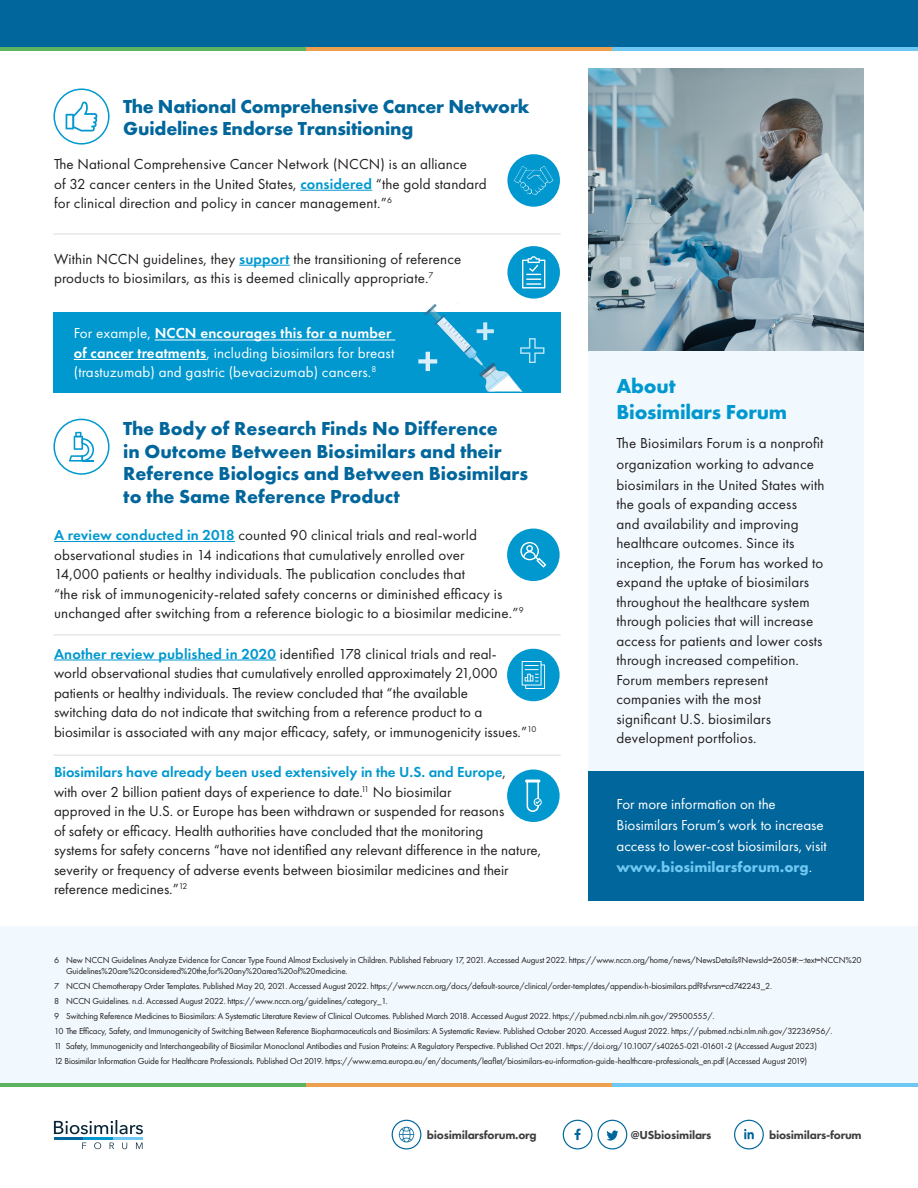
<style>
.page{position:relative;width:918px;height:1188px;background:#fff}
.page>*{position:absolute;margin:0;border:0;box-sizing:border-box;transform-origin:0 0}
.H2_-_Blue_-_NRS{font:700 21px/25.5px "Futura PT";letter-spacing:-.01em;color:#0098cf}
.H2_-_Blue_-_NRS-2{font:700 19.5px/22.5px "Futura PT";color:#00669c}
.body_-_9_5{font:15px/19.5px "Futura PT";color:#231f20}
.body{font:15px/19.5px "Futura PT";letter-spacing:.01em;color:#231f20}
.body_-_9_5-2{font:15px/19.5px "Futura PT";letter-spacing:.01em;color:#fff}
.body-2{font:15px/21px "Futura PT";color:#fff}
.t1{font:800 12px "Futura PT";letter-spacing:-.02em;color:#3e3e3f}
.Footnotes{font:9px/10.5px "Futura PT";letter-spacing:-.02em;color:#231f20}
.s1{font-weight:600;color:#0098cf}
.s2{font-weight:600}
.s3{font-weight:700;color:#6fc8f3}
</style>
<div class="page">
<div style="left:0;top:927px;width:918px;height:158px;background:#f1f9fe"></div>
<div style="left:588px;top:143px;width:276px;height:729px;background:#f1f9fe"></div>
<img style="left:588px;top:68px;width:276px;height:283px">
<div style="left:588px;top:771px;width:276px;height:130px;background:#00669c"></div>
<svg style="left:82px;top:1142px;width:61px;height:7px"></svg>
<svg style="left:54px;top:1120px;width:89px;height:14px"></svg>
<hr style="left:54px;top:1138px;width:30px;height:2px;background:#00669c">
<hr style="left:84px;top:1138px;width:29px;height:2px;background:#0098cf">
<hr style="left:113px;top:1138px;width:30px;height:2px;background:#6fc8f3">
<svg style="left:563px;top:1120px;width:64px;height:29px"></svg>
<svg style="left:392px;top:1120px;width:29px;height:29px"></svg>
<svg style="left:734px;top:1120px;width:30px;height:29px"></svg>
<hr style="left:0;top:1083px;width:306px;height:4px;background:#5cb460">
<hr style="left:306px;top:1083px;width:306px;height:4px;background:#eda04e">
<hr style="left:612px;top:1083px;width:306px;height:4px;background:#6fc8f3">
<div style="left:53px;top:88px;width:57px;height:57px;border:2px solid #0098cf;border-radius:50%"></div>
<hr style="left:300px;top:190px;width:72px;height:1px;background:#0098cf">
<hr style="left:239px;top:265px;width:51px;height:1px;background:#0098cf">
<hr style="left:54px;top:541px;width:181px;height:1px;background:#0098cf">
<hr style="left:54px;top:660px;width:222px;height:1px;background:#0098cf">
<div style="left:0;top:0;width:918px;height:50px;background:#00669c"></div>
<hr style="left:0;top:48px;width:306px;height:3px;background:#5cb460">
<hr style="left:306px;top:48px;width:306px;height:3px;background:#eda04e">
<hr style="left:612px;top:48px;width:306px;height:3px;background:#6fc8f3">
<hr style="left:53px;top:233px;width:508px;height:2px;background:#e6e7e9">
<hr style="left:53px;top:634px;width:508px;height:2px;background:#e6e7e9">
<hr style="left:53px;top:754px;width:508px;height:2px;background:#e6e7e9">
<div style="left:507px;top:154px;width:53px;height:53px;background:#0098cf;border-radius:50%"></div>
<div style="left:507px;top:246px;width:53px;height:53px;background:#0098cf;border-radius:50%"></div>
<div style="left:507px;top:529px;width:53px;height:52px;background:#0098cf;border-radius:50%"></div>
<svg style="left:513px;top:165px;width:41px;height:31px"></svg>
<svg style="left:522px;top:256px;width:23px;height:32px"></svg>
<svg style="left:520px;top:542px;width:26px;height:26px"></svg>
<div style="left:507px;top:649px;width:53px;height:52px;background:#0098cf;border-radius:50%"></div>
<svg style="left:522px;top:661px;width:23px;height:28px"></svg>
<div style="left:507px;top:770px;width:53px;height:52px;background:#0098cf;border-radius:50%"></div>
<div style="left:53px;top:312px;width:508px;height:81px;background:#0098cf"></div>
<hr style="left:155px;top:340px;width:240px;height:1px;background:#fff">
<hr style="left:74px;top:359px;width:133px;height:1px;background:#fff">
<svg style="left:418px;top:303px;width:126px;height:89px"></svg>
<div style="left:53px;top:419px;width:57px;height:56px;border:2px solid #0098cf;border-radius:50%"></div>
<svg style="left:69px;top:432px;width:25px;height:30px"></svg>
<svg style="left:66px;top:102px;width:31px;height:29px"></svg>
<div style="left:534px;top:798px;width:8px;height:8px;border:1px solid #fff;border-radius:50%"></div>
<svg style="left:525px;top:779px;width:16px;height:33px"></svg>
<p class="H2_-_Blue_-_NRS-2" style="left:123px;top:94px;width:408px">The National Comprehensive Cancer Network<br>Guidelines Endorse Transitioning</p>
<p class="body_-_9_5" style="left:54px;top:154px;width:434px">The National Comprehensive Cancer Network (NCCN) is an alliance<br>of 32 cancer centers in the United States, <span class="s1">considered</span> “the gold standard for clinical direction and policy in cancer management.”<sup>6</sup></p>
<p class="body_-_9_5" style="left:54px;top:249px;width:409px">Within NCCN guidelines, they <span class="s1">support</span> the transitioning of reference products to biosimilars, as this is deemed clinically appropriate.<sup>7</sup></p>
<p class="body_-_9_5-2" style="left:74px;top:324px;width:322px">For example, <span class="s2">NCCN encourages this for a number of cancer treatments</span>, including biosimilars for breast (trastuzumab) and gastric (bevacizumab) cancers.<sup>8</sup></p>
<p class="H2_-_Blue_-_NRS-2" style="left:123px;top:417px;width:406px">The Body of Research Finds No Difference<br>in Outcome Between Biosimilars and their Reference Biologics and Between Biosimilars to the Same Reference Product</p>
<p class="body_-_9_5" style="left:54px;top:525px;width:471px"><span class="s1">A review conducted in 2018</span> counted 90 clinical trials and real-world observational studies in 14 indications that cumulatively enrolled over<br>14,000 patients or healthy individuals. The publication concludes that<br>“the risk of immunogenicity-related safety concerns or diminished efficacy is unchanged after switching from a reference biologic to a biosimilar medicine.”<sup>9</sup></p>
<p class="body_-_9_5" style="left:54px;top:644px;width:484px"><span class="s1">Another review published in 2020</span> identified 178 clinical trials and real-<br>world observational studies that cumulatively enrolled approximately 21,000 patients or healthy individuals. The review concluded that “the available<br>switching data do not indicate that switching from a reference product to a biosimilar is associated with any major efficacy, safety, or immunogenicity issues.”<sup>10</sup></p>
<p class="body_-_9_5" style="left:54px;top:762px;width:489px"><span class="s1">Biosimilars have already been used extensively in the U.S. and Europe</span>,<br>with over 2 billion patient days of experience to date.<sup>11</sup> No biosimilar<br>approved in the U.S. or Europe has been withdrawn or suspended for reasons<br>of safety or efficacy. Health authorities have concluded that the monitoring<br>systems for safety concerns “have not identified any relevant difference in the nature, severity or frequency of adverse events between biosimilar medicines and their reference medicines.”<sup>12</sup></p>
<p class="H2_-_Blue_-_NRS" style="left:616px;top:373px;width:172px">About<br>Biosimilars Forum</p>
<p class="body" style="left:616px;top:432px;width:209px;line-height:21px">The Biosimilars Forum is a nonprofit organization working to advance biosimilars in the United States with</p>
<p class="body" style="left:616px;top:494px;width:208px">the goals of expanding access and availability and improving healthcare outcomes. Since its inception, the Forum has worked to expand the uptake of biosimilars throughout the healthcare system through policies that will increase access for patients and lower costs through increased competition.<br>Forum members represent companies with the most significant U.S. biosimilars development portfolios.</p>
<p class="body-2" style="left:616px;top:793px;width:212px">For more information on the Biosimilars Forum’s work to increase access to lower-cost biosimilars, visit <span class="s3">www.biosimilarsforum.org</span>.</p>
<p class="Footnotes" style="left:54px;top:955px;width:7px">6</p>
<p class="Footnotes" style="left:66px;top:955px;width:797px">New NCCN Guidelines Analyze Evidence for Cancer Type Found Almost Exclusively in Children. Published February 17, 2021. Accessed August 2022. https://www.nccn.org/home/news/NewsDetails?NewsId=2605#:~:text=NCCN%20<br>Guidelines%20are%20considered%20the,for%20any%20area%20of%20medicine.</p>
<p class="Footnotes" style="left:54px;top:981px;width:7px">7</p>
<p class="Footnotes" style="left:66px;top:981px;width:708px">NCCN Chemotherapy Order Templates. Published May 20, 2021. Accessed August 2022. https://www.nccn.org/docs/default-source/clinical/order-templates/appendix-h-biosimilars.pdf?sfvrsn=cd742243_2.</p>
<p class="Footnotes" style="left:54px;top:996px;width:7px">8</p>
<p class="Footnotes" style="left:66px;top:996px;width:323px">NCCN Guidelines. n.d. Accessed August 2022. https://www.nccn.org/guidelines/category_1.</p>
<p class="Footnotes" style="left:54px;top:1011px;width:7px">9</p>
<p class="Footnotes" style="left:66px;top:1011px;width:650px">Switching Reference Medicines to Biosimilars: A Systematic Literature Review of Clinical Outcomes. Published March 2018. Accessed August 2022. https://pubmed.ncbi.nlm.nih.gov/29500555/.</p>
<p class="Footnotes" style="left:54px;top:1026px;width:780px">10 The Efficacy, Safety, and Immunogenicity of Switching Between Reference Biopharmaceuticals and Biosimilars: A Systematic Review. Published October 2020. Accessed August 2022. https://pubmed.ncbi.nlm.nih.gov/32236956/.</p>
<p class="Footnotes" style="left:54px;top:1041px;width:765px">11 Safety, Immunogenicity and Interchangeability of Biosimilar Monoclonal Antibodies and Fusion Proteins: A Regulatory Perspective. Published Oct 2021. https://doi.org/10.1007/s40265-021-01601-2 (Accessed August 2023)</p>
<p class="Footnotes" style="left:54px;top:1056px;width:755px">12 Biosimilar Information Guide for Healthcare Professionals. Published Oct 2019. https://www.ema.europa.eu/en/documents/leaflet/biosimilars-eu-information-guide-healthcare-professionals_en.pdf (Accessed August 2019)</p>
<p class="t1" style="left:427px;top:1127px;width:111px">biosimilarsforum.org</p>
<p class="t1" style="left:631px;top:1127px;width:82px">@USbiosimilars</p>
<p class="t1" style="left:769px;top:1127px;width:94px">biosimilars-forum</p>
</div>
